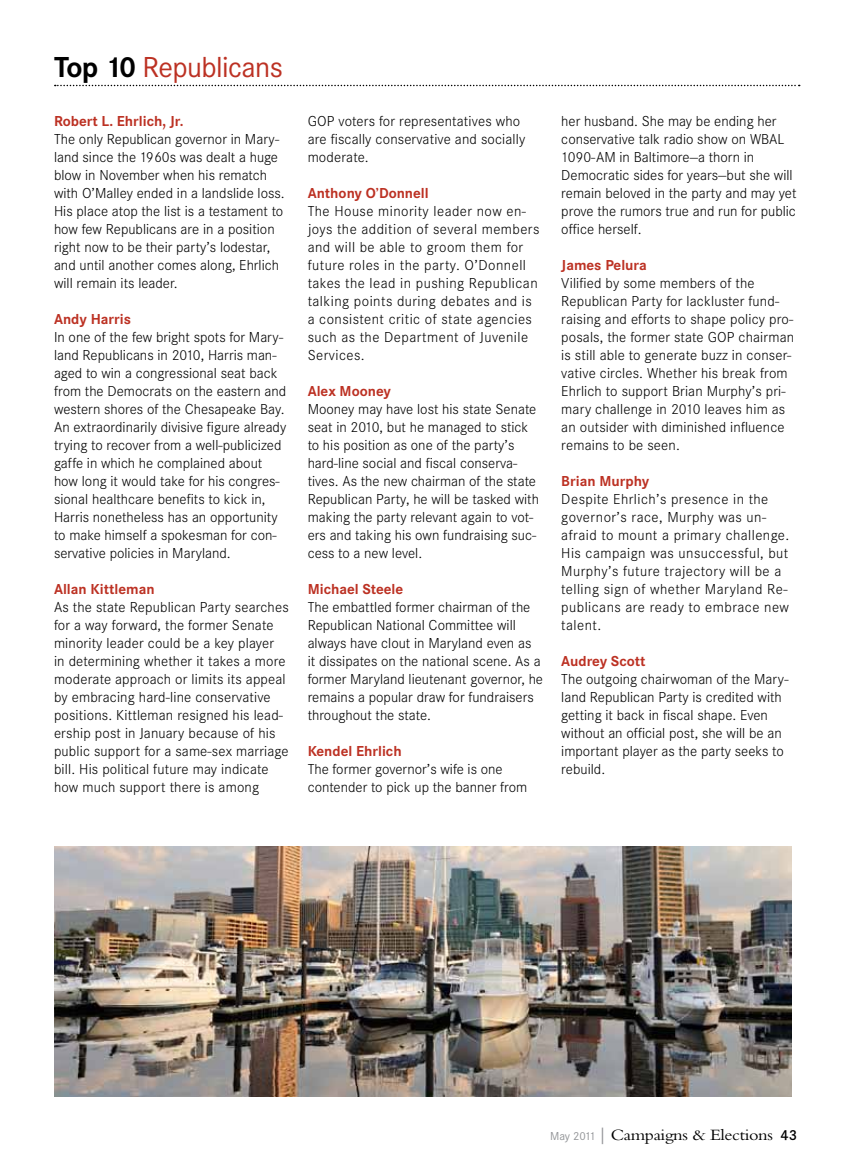
<style>
.page{position:relative;width:851px;height:1161px;background:#fff}
.page>*{position:absolute;margin:0;border:0;box-sizing:border-box;transform-origin:0 0}
.t1{font:30px "Corporate S";letter-spacing:-.02em;color:#bc3123}
.t2{font:16.5px "Bembo";letter-spacing:-.02em;color:#000;scale:1.11 1}
.t3{font:300 15px/18px "Corporate S";color:#000}
.t4{font:300 15px/18px "Corporate S";letter-spacing:.03em;color:#000}
.t5{font:700 15px "Corporate S";color:#bc3123}
.s1{font-weight:700;color:#000}
.s2{font-family:"Corporate S";font-size:12px;color:#939598}
.s3{font-family:"Corporate S";color:#939598}
.s4{font-family:"Corporate S";font-weight:600;font-size:15px}
</style>
<div class="page">
<svg style="left:55px;top:85px;width:744px;height:1px"></svg>
<img style="left:54px;top:846px;width:737px;height:250px">
<h1 class="t1" style="left:54px;top:50px;width:230px"><span class="s1">Top 10</span> Republicans</h1>
<p class="t5" style="left:54px;top:112px;width:131px">Robert L. Ehrlich, Jr.</p>
<p class="t3" style="left:54px;top:130px;width:232px">The only Republican governor in Mary&shy;land since the 1960s was dealt a huge blow in November when his rematch with O’Malley ended in a landslide loss.<br>His place atop the list is a testament to how few Republicans are in a position right now to be their party’s lodestar, and until another comes along, Ehrlich will remain its leader.</p>
<p class="t5" style="left:54px;top:310px;width:78px">Andy Harris</p>
<p class="t3" style="left:54px;top:328px;width:234px">In one of the few bright spots for Mary&shy;land Republicans in 2010, Harris man&shy;aged to win a congressional seat back from the Democrats on the eastern and western shores of the Chesapeake Bay.<br>An extraordinarily divisive figure already trying to recover from a well-publicized gaffe in which he complained about how long it would take for his congres&shy;sional healthcare benefits to kick in, Harris nonetheless has an opportunity to make himself a spokesman for con&shy;servative policies in Maryland.</p>
<p class="t5" style="left:54px;top:580px;width:102px">Allan Kittleman</p>
<p class="t3" style="left:54px;top:598px;width:236px">As the state Republican Party searches for a way forward, the former Senate minority leader could be a key player<br>in determining whether it takes a more moderate approach or limits its appeal by embracing hard-line conservative positions. Kittleman resigned his lead&shy;ership post in January because of his public support for a same-sex marriage bill. His political future may indicate how much support there is among</p>
<p class="t3" style="left:308px;top:112px;width:219px">GOP voters for representatives who are fiscally conservative and socially moderate.</p>
<p class="t5" style="left:308px;top:184px;width:123px">Anthony O’Donnell</p>
<p class="t4" style="left:308px;top:202px;width:233px">The House minority leader now en&shy;joys the addition of several members and will be able to groom them for future roles in the party. O’Donnell takes the lead in pushing Republican talking points during debates and is a consistent critic of state agencies such as the Department of Juvenile<br>Services.</p>
<p class="t5" style="left:308px;top:382px;width:85px">Alex Mooney</p>
<p class="t3" style="left:308px;top:400px;width:233px">Mooney may have lost his state Senate seat in 2010, but he managed to stick to his position as one of the party’s hard-line social and fiscal conserva&shy;tives. As the new chairman of the state Republican Party, he will be tasked with making the party relevant again to vot&shy;ers and taking his own fundraising suc&shy;cess to a new level.</p>
<p class="t5" style="left:308px;top:580px;width:97px">Michael Steele</p>
<p class="t3" style="left:308px;top:598px;width:237px">The embattled former chairman of the Republican National Committee will always have clout in Maryland even as<br>it dissipates on the national scene. As a former Maryland lieutenant governor, he remains a popular draw for fundraisers throughout the state.</p>
<p class="t5" style="left:308px;top:742px;width:95px">Kendel Ehrlich</p>
<p class="t3" style="left:308px;top:760px;width:221px">The former governor’s wife is one contender to pick up the banner from</p>
<p class="t3" style="left:561px;top:112px;width:237px">her husband. She may be ending her conservative talk radio show on WBAL 1090-AM in Baltimore—a thorn in Democratic sides for years—but she will remain beloved in the party and may yet prove the rumors true and run for public office herself.</p>
<p class="t5" style="left:561px;top:256px;width:87px">James Pelura</p>
<p class="t3" style="left:561px;top:274px;width:234px">Vilified by some members of the Republican Party for lackluster fund&shy;raising and efforts to shape policy pro&shy;posals, the former state GOP chairman is still able to generate buzz in conser&shy;vative circles. Whether his break from Ehrlich to support Brian Murphy’s pri&shy;mary challenge in 2010 leaves him as an outsider with diminished influence remains to be seen.</p>
<p class="t5" style="left:561px;top:472px;width:89px">Brian Murphy</p>
<p class="t4" style="left:561px;top:490px;width:229px">Despite Ehrlich’s presence in the governor’s race, Murphy was un&shy;afraid to mount a primary challenge.<br>His campaign was unsuccessful, but<br>Murphy’s future trajectory will be a telling sign of whether Maryland Re&shy;publicans are ready to embrace new talent.</p>
<p class="t5" style="left:561px;top:652px;width:86px">Audrey Scott</p>
<p class="t3" style="left:561px;top:670px;width:229px">The outgoing chairwoman of the Mary&shy;land Republican Party is credited with getting it back in fiscal shape. Even without an official post, she will be an important player as the party seeks to rebuild.</p>
<p class="t2" style="left:550px;top:1126px;width:224px"><span class="s2">May 2011</span> <span class="s3">|</span> Campaigns &amp; Elections <span class="s4">43</span></p>
</div>
